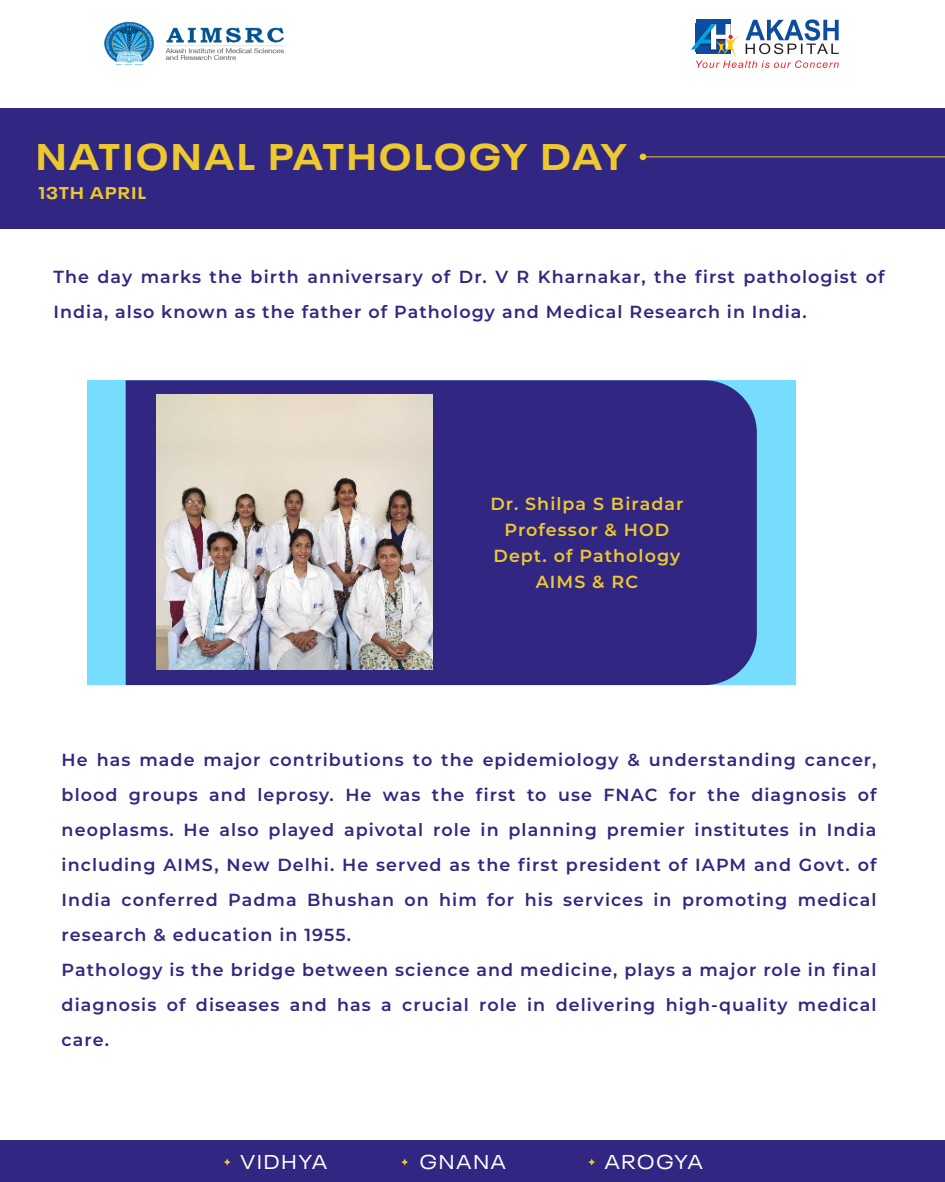
<style>
.page{position:relative;width:945px;height:1182px;background:#fff}
.page>*{position:absolute;margin:0;border:0;box-sizing:border-box;transform-origin:0 0}
.t1{font:700 expanded 36.75px "Neue Plak";letter-spacing:.08em;color:#edc82e}
.t2{font:expanded 19.86px "Neue Plak";letter-spacing:.1em;color:#fff}
.t3{font:600 17.5px/35px "Montserrat";letter-spacing:.06em;color:#312782}
.t4{font:600 17.5px/26.2px "Montserrat";letter-spacing:.06em;color:#edc82e;text-align:center}
.t5{font:700 expanded 16.89px "Neue Plak";letter-spacing:.08em;color:#edc82e}
</style>
<div class="page">
<div style="left:0;top:108px;width:945px;height:121px;background:#312782"></div>
<hr style="left:643px;top:156px;width:302px;height:1px;background:#edc82e">
<div style="left:640px;top:153px;width:6px;height:7px;background:#edc82e;border-radius:50%"></div>
<div style="left:87px;top:380px;width:709px;height:305px;background:#77ddfe"></div>
<div style="left:126px;top:380px;width:631px;height:305px;background:#312782"></div>
<img style="left:156px;top:394px;width:276px;height:275px">
<div style="left:0;top:1140px;width:945px;height:41px;background:#312782"></div>
<svg style="left:224px;top:1159px;width:7px;height:6px"></svg>
<svg style="left:401px;top:1159px;width:7px;height:6px"></svg>
<svg style="left:588px;top:1159px;width:7px;height:6px"></svg>
<img style="left:104px;top:21px;width:181px;height:44px">
<svg style="left:691px;top:19px;width:148px;height:49px"></svg>
<h1 class="t1" style="left:36px;top:127px;width:592px">NATIONAL PATHOLOGY DAY</h1>
<p class="t5" style="left:39px;top:179px;width:109px">13TH APRIL</p>
<p class="t3" style="left:53px;top:258px;width:833px">The day marks the birth anniversary of Dr. V R Kharnakar, the first pathologist of<br>India, also known as the father of Pathology and Medical Research in India.</p>
<p class="t4" style="left:490px;top:489px;width:195px">Dr. Shilpa S Biradar<br>Professor &amp; HOD<br>Dept. of Pathology<br>AIMS &amp; RC</p>
<p class="t3" style="left:62px;top:741px;width:816px">He has made major contributions to the epidemiology &amp; understanding cancer, blood groups and leprosy. He was the first to use FNAC for the diagnosis of neoplasms. He also played apivotal role in planning premier institutes in India including AIMS, New Delhi. He served as the first president of IAPM and Govt. of India conferred Padma Bhushan on him for his services in promoting medical research &amp; education in 1955.<br>Pathology is the bridge between science and medicine, plays a major role in final diagnosis of diseases and has a crucial role in delivering high-quality medical care.</p>
<p class="t2" style="left:241px;top:1145px;width:88px">VIDHYA</p>
<p class="t2" style="left:420px;top:1145px;width:88px">GNANA</p>
<p class="t2" style="left:605px;top:1145px;width:99px">AROGYA</p>
</div>
